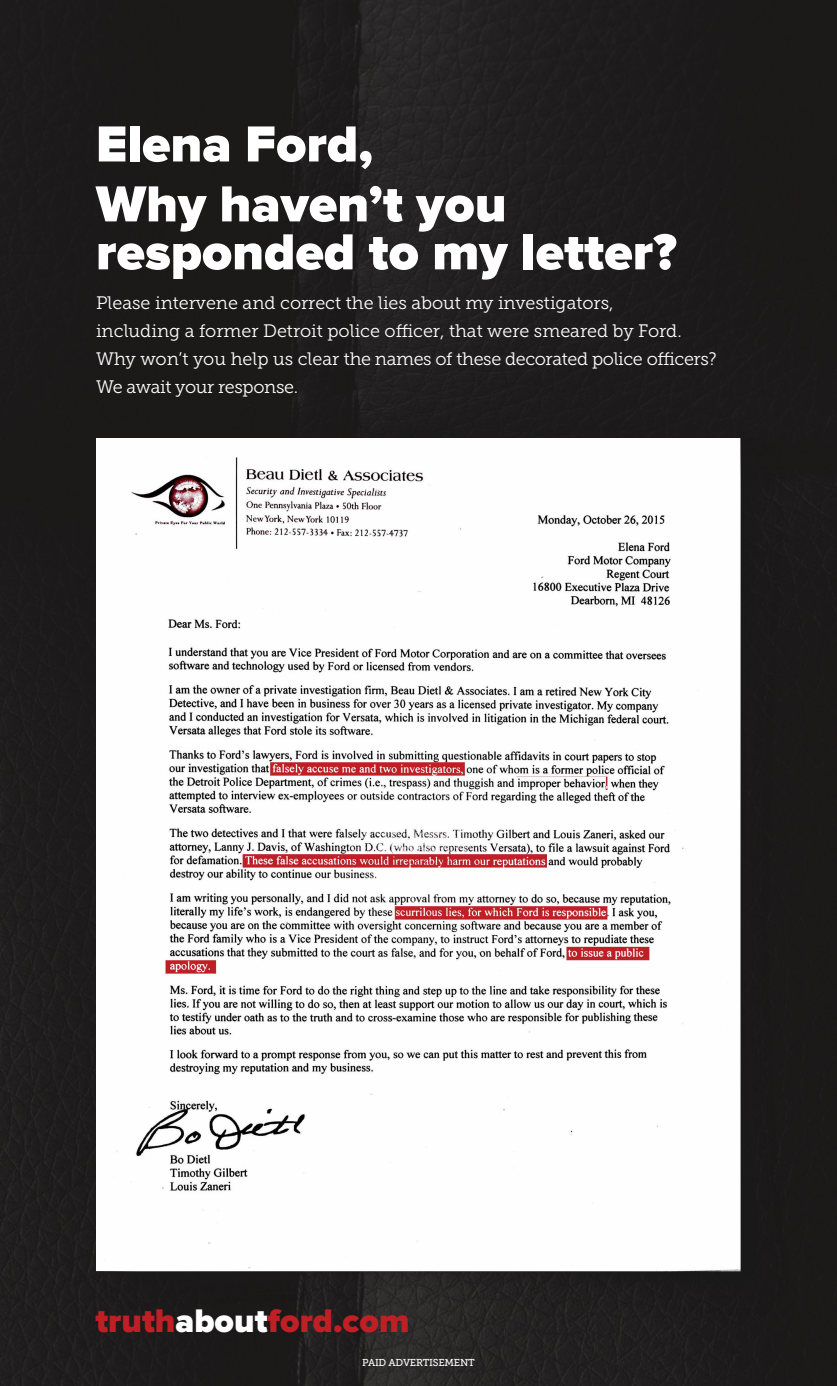
<style>
.page{position:relative;width:837px;height:1386px;background:#1d1a1b}
.page>*{position:absolute;margin:0;border:0;box-sizing:border-box;transform-origin:0 0}
.t1{font:900 52.5px/47.9px "Proxima Nova";color:#fff}
.t2{font:900 33.8px "Proxima Nova";color:#c02025}
.Body_Copy{font:18px/28px "Museo Slab 300";letter-spacing:-.005em;color:#fff}
.Body_Copy-2{font:10px "Museo Slab 500";letter-spacing:-.02em;color:#fff}
.s1{color:#fff}
</style>
<div class="page">
<img style="left:96px;top:438px;width:741px;height:947px">
<p class="t1" style="left:96px;top:122px;width:278px">Elena Ford,</p>
<p class="t1" style="left:96px;top:182px;width:582px">Why haven’t you responded to my letter?</p>
<p class="Body_Copy" style="left:96px;top:289px;width:622px">Please intervene and correct the lies about my investigators,<br>including a former Detroit police officer, that were smeared by Ford.<br>Why won’t you help us clear the names of these decorated police officers?<br>We await your response.</p>
<p class="t2" style="left:95px;top:1301px;width:316px">truth<span class="s1">about</span>ford.com</p>
<p class="Body_Copy-2" style="left:362px;top:1356px;width:114px">PAID ADVERTISEMENT</p>
</div>
